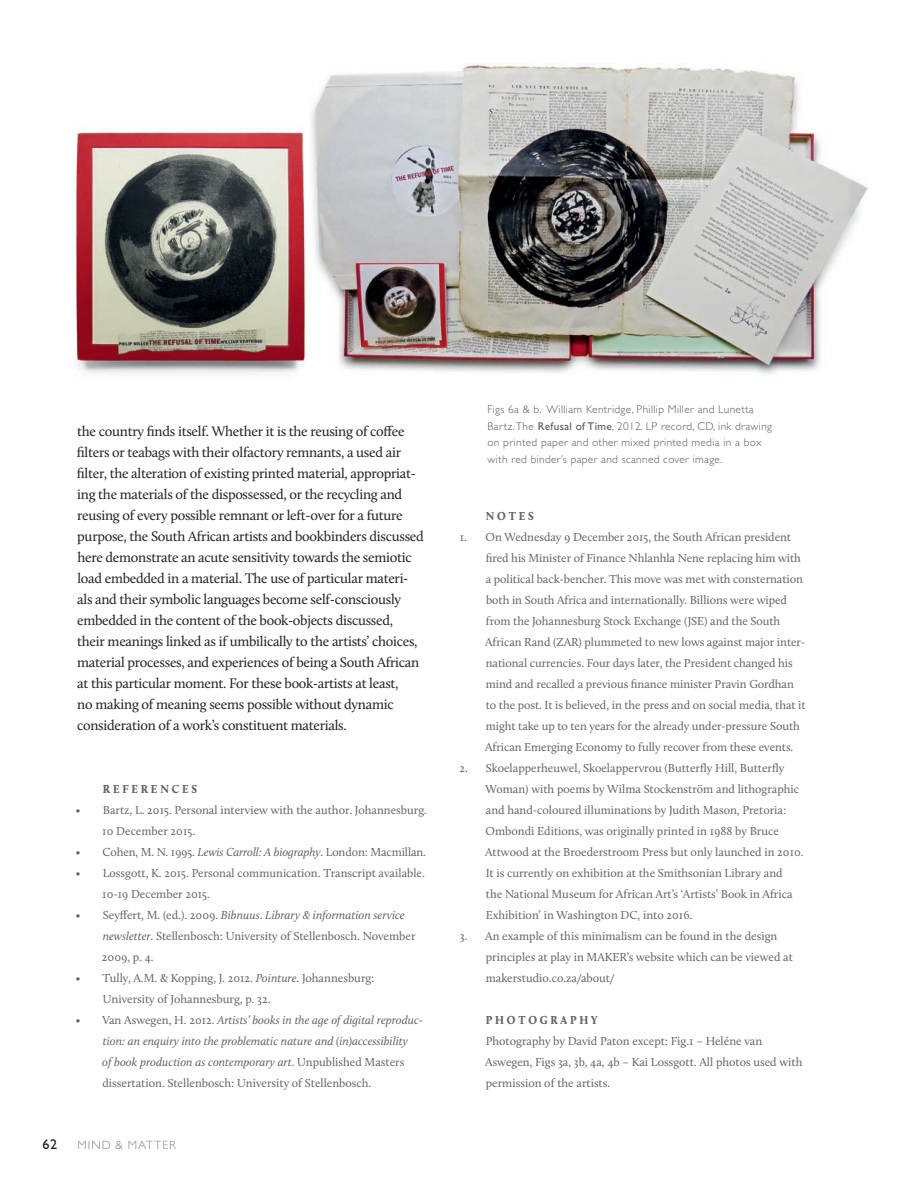
<style>
.page{position:relative;width:915px;height:1191px;background:#fff}
.page>*{position:absolute;margin:0;border:0;box-sizing:border-box;transform-origin:0 0}
.t1{font:14.25px/21px "Calluna";letter-spacing:-.02em;color:#231f20}
.t2{font:14.25px "Gill Sans Std";color:#231f20}
.t3{font:12px/21px "Calluna";color:#636366}
.t4{font:italic 12px/21px "Calluna";color:#636366}
.t5{font:900 12px "Calluna";letter-spacing:.265em;color:#636366;scale:.9 1}
.t6{font:300 12px "Gill Sans Std";letter-spacing:.085em;color:#808285}
.t7{font:300 11.25px/16.5px "Gill Sans Std";letter-spacing:.03em;color:#57585a}
.s1{font-style:italic}
.s2{font-style:normal}
.s3{font-weight:400}
.s4{font-weight:900}
</style>
<div class="page">
<img style="left:74px;top:131px;width:231px;height:243px">
<img style="left:311px;top:64px;width:556px;height:310px">
<p class="t1" style="left:77px;top:420px;width:348px">the country finds itself. Whether it is the reusing of coffee filters or teabags with their olfactory remnants, a used air filter, the alteration of existing printed material, appropriat&shy;ing the materials of the dispossessed, or the recycling and reusing of every possible remnant or left-over for a future purpose, the South African artists and bookbinders discussed here demonstrate an acute sensitivity towards the semiotic load embedded in a material. The use of particular materi&shy;als and their symbolic languages become self-consciously embedded in the content of the book-objects discussed, their meanings linked as if umbilically to the artists’ choices, material processes, and experiences of being a South African at this particular moment. For these book-artists at least,<br>no making of meaning seems possible without dynamic consideration of a work’s constituent materials.</p>
<p class="t5" style="left:103px;top:781px;width:106px">REFERENCES</p>
<p class="t3" style="left:102px;top:799px;width:326px;text-indent:-26px">• Bartz, L. 2015. Personal interview with the author. Johannesburg.<br>10 December 2015.</p>
<p class="t3" style="left:76px;top:841px;width:351px">• Cohen, M. N. 1995. <span class="s1">Lewis Carroll: A biography</span>. London: Macmillan.</p>
<p class="t3" style="left:102px;top:862px;width:324px;text-indent:-26px">• Lossgott, K. 2015. Personal communication. Transcript available.<br>10-19 December 2015.</p>
<p class="t3" style="left:102px;top:904px;width:315px;text-indent:-26px">• Seyffert, M. (ed.). 2009. <span class="s1">Bibnuus</span>. <span class="s1">Library &amp; information service newsletter</span>. Stellenbosch: University of Stellenbosch. November<br>2009, p. 4.</p>
<p class="t3" style="left:103px;top:967px;width:273px;text-indent:-27px">• Tully, A.M. &amp; Kopping, J. 2012. <span class="s1">Pointure</span>. Johannesburg:<br>University of Johannesburg, p. 32.</p>
<p class="t4" style="left:102px;top:1009px;width:322px;text-indent:-26px"><span class="s2">• Van Aswegen, H. 2012.</span> Artists’ books in the age of digital reproduc&shy;tion: an enquiry into the problematic nature and (in)accessibility<br>of book production as contemporary art<span class="s2">. Unpublished Masters dissertation. Stellenbosch: University of Stellenbosch.</span></p>
<p class="t2" style="left:43px;top:1135px;width:16px">62</p>
<p class="t6" style="left:77px;top:1137px;width:100px">MIND &amp; MATTER</p>
<p class="t7" style="left:487px;top:401px;width:286px">Figs 6a &amp; b. William Kentridge, Phillip Miller and Lunetta Bartz. The <span class="s3">Refusal of Time</span>, 2012. LP record, CD, ink drawing on printed paper and other mixed printed media in a box with red binder’s paper and scanned cover image.</p>
<p class="t5" style="left:485px;top:508px;width:55px">NOTES</p>
<p class="t3" style="left:485px;top:526px;width:322px;text-indent:-25px">1. On Wednesday 9 December 2015, the South African president fired his Minister of Finance Nhlanhla Nene replacing him with a political back-bencher. This move was met with consternation both in South Africa and internationally. Billions were wiped from the Johannesburg Stock Exchange (JSE) and the South African Rand (ZAR) plummeted to new lows against major inter&shy;national currencies. Four days later, the President changed his mind and recalled a previous finance minister Pravin Gordhan to the post. It is believed, in the press and on social media, that it might take up to ten years for the already under-pressure South African Emerging Economy to fully recover from these events.</p>
<p class="t3" style="left:485px;top:757px;width:320px;text-indent:-26px">2. Skoelapperheuwel, Skoelappervrou (Butterfly Hill, Butterfly Woman) with poems by Wilma Stockenström and lithographic and hand-coloured illuminations by Judith Mason, Pretoria:<br>Ombondi Editions, was originally printed in 1988 by Bruce Attwood at the Broederstroom Press but only launched in 2010.<br>It is currently on exhibition at the Smithsonian Library and<br>the National Museum for African Art’s ‘Artists’ Book in Africa Exhibition’ in Washington DC, into 2016.</p>
<p class="t3" style="left:485px;top:925px;width:308px;text-indent:-26px">3. An example of this minimalism can be found in the design principles at play in MAKER’s website which can be viewed at makerstudio.co.za/about/</p>
<p class="t3" style="left:485px;top:1009px;width:319px"><span class="s4">PHOTOGRAPHY<br></span>Photography by David Paton except: Fig.1 – Heléne van Aswegen, Figs 3a, 3b, 4a, 4b – Kai Lossgott. All photos used with permission of the artists.</p>
</div>
